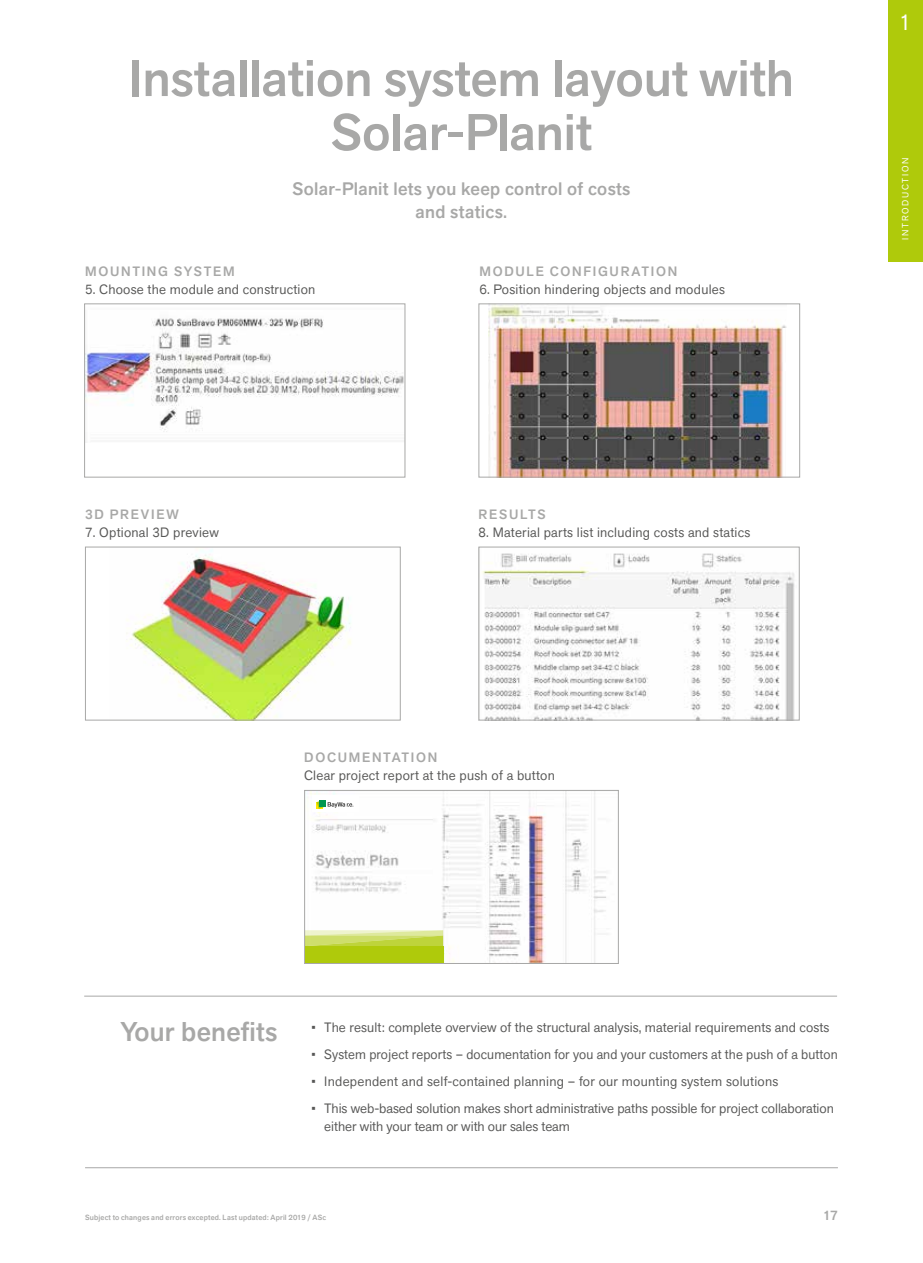
<style>
.page{position:relative;width:923px;height:1263px;background:#fff}
.page>*{position:absolute;margin:0;border:0;box-sizing:border-box;transform-origin:0 0}
.t1{font:500 51px/54px "Akzid Grtsk Next";color:#a8a8a7;text-align:center}
.t2{font:500 27px "Akzid Grtsk Next";letter-spacing:.01em;color:#a8a8a7}
.t3{font:22.5px "Akzid Grtsk Next";color:#fff}
.t4{font:500 18px/22.5px "Akzid Grtsk Next";letter-spacing:.02em;color:#a8a8a7;text-align:center}
.t5{font:13.5px/18px "Akzid Grtsk Next";letter-spacing:.01em;color:#575756}
.t6{font:500 13.5px "Akzid Grtsk Next";letter-spacing:.125em;color:#a8a8a7}
.t7{font:9px "Akzid Grtsk Next";letter-spacing:.185em;color:#fff}
.t8{font:500 7.5px "Akzid Grtsk Next";letter-spacing:.025em;color:#a8a8a7}
</style>
<div class="page">
<hr style="left:85px;top:1167px;width:753px;height:1px;background:#a8a8a7">
<div style="left:889px;top:0;width:34px;height:261px;background:#afca0b"></div>
<hr style="left:84px;top:996px;width:753px;height:1px;background:#a8a8a7">
<img style="left:86px;top:318px;width:317px;height:114px">
<div style="left:84px;top:303px;width:321px;height:174px;border:1px solid #a8a8a7"></div>
<img style="left:488px;top:305px;width:299px;height:170px">
<div style="left:478px;top:303px;width:322px;height:174px;border:1px solid #a8a8a7"></div>
<img style="left:126px;top:550px;width:225px;height:168px">
<div style="left:85px;top:547px;width:316px;height:173px;border:1px solid #a8a8a7"></div>
<img style="left:482px;top:553px;width:313px;height:165px">
<div style="left:478px;top:547px;width:321px;height:173px;border:1px solid #a8a8a7"></div>
<img style="left:306px;top:792px;width:301px;height:170px">
<div style="left:304px;top:790px;width:315px;height:174px;border:1px solid #a8a8a7"></div>
<div style="left:305px;top:946px;width:138px;height:17px;background:#afca0b"></div>
<svg style="left:305px;top:930px;width:138px;height:16px;background:#d2e078"></svg>
<div style="left:312px;top:795px;width:46px;height:17px;background:#fff"></div>
<svg style="left:317px;top:800px;width:36px;height:9px"></svg>
<h1 class="t1" style="left:129px;top:51px;width:666px">Installation system layout with<br>Solar-Planit</h1>
<h3 class="t4" style="left:292px;top:177px;width:339px">Solar-Planit lets you keep control of costs and statics.</h3>
<p class="t6" style="left:85px;top:263px;width:151px">MOUNTING SYSTEM</p>
<p class="t5" style="left:85px;top:280px;width:232px">5. Choose the module and construction</p>
<p class="t6" style="left:85px;top:506px;width:95px">3D PREVIEW</p>
<p class="t5" style="left:85px;top:523px;width:135px">7. Optional 3D preview</p>
<p class="t6" style="left:479px;top:263px;width:199px">MODULE CONFIGURATION</p>
<p class="t5" style="left:479px;top:280px;width:247px">6. Position hindering objects and modules</p>
<p class="t6" style="left:478px;top:506px;width:69px">RESULTS</p>
<p class="t5" style="left:478px;top:523px;width:273px">8. Material parts list including costs and statics</p>
<p class="t6" style="left:304px;top:749px;width:134px">DOCUMENTATION</p>
<p class="t5" style="left:304px;top:766px;width:252px">Clear project report at the push of a button</p>
<h3 class="t3" style="left:899px;top:7px;width:14px">1</h3>
<p class="t7" style="left:899px;top:240px;width:84px;rotate:-90deg">INTRODUCTION</p>
<h2 class="t2" style="left:120px;top:1014px;width:158px">Your benefits</h2>
<p class="t5" style="left:311px;top:1018px;width:519px">• The result: complete overview of the structural analysis, material requirements and costs</p>
<p class="t5" style="left:311px;top:1045px;width:527px">• System project reports – documentation for you and your customers at the push of a button</p>
<p class="t5" style="left:311px;top:1072px;width:468px">• Independent and self-contained planning – for our mounting system solutions</p>
<p class="t5" style="left:324px;top:1099px;width:511px;text-indent:-13px">• This web-based solution makes short administrative paths possible for project collaboration either with your team or with our sales team</p>
<p class="t8" style="left:85px;top:1213px;width:243px">Subject to changes and errors excepted. Last updated: April 2019 / ASc</p>
<p class="t6" style="left:823px;top:1207px;width:16px">17</p>
</div>
